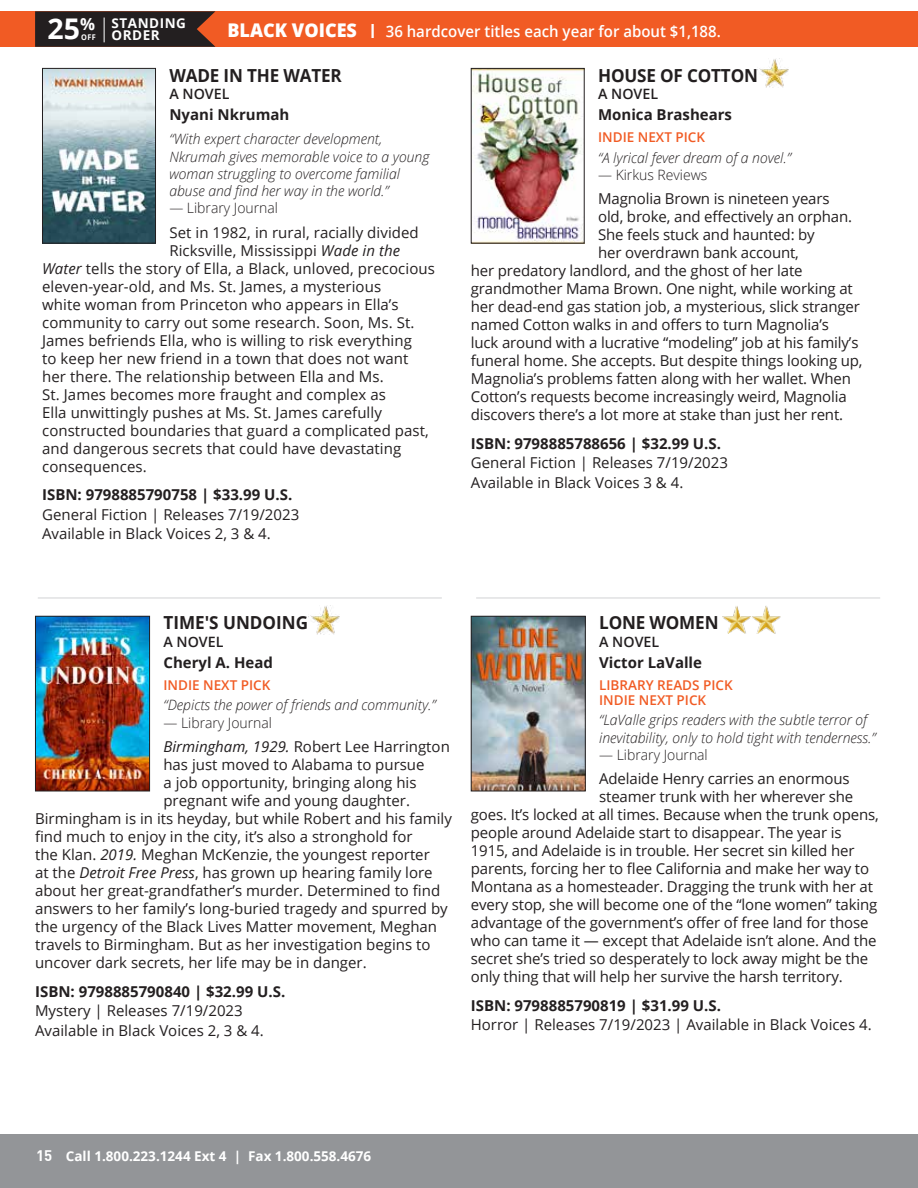
<style>
.page{position:relative;width:918px;height:1188px;background:#fff}
.page>*{position:absolute;margin:0;border:0;box-sizing:border-box;transform-origin:0 0}
.t1{font:700 28.5px "Open Sans";color:#fff}
.t2{font:700 18px "Open Sans";letter-spacing:-.01em;color:#231f20;scale:.95 1}
.t3{font:600 15.75px "Open Sans";color:#fff;scale:.95 1}
.t4{font:15px/19.5px "Open Sans";color:#231f20}
.t5{font:700 15px "Open Sans";color:#231f20}
.t6{font:italic 300 14.25px/17.2px "Open Sans";color:#231f20}
.t7{font:300 14.25px "Open Sans";color:#231f20}
.t8{font:600 14.25px "Open Sans";color:#231f20}
.t9{font:600 13.5px/15px "Open Sans";color:#f15b24}
.t10{font:700 13.5px "Open Sans";color:#fff}
.t11{font:700 13.5px/12px "Open Sans";letter-spacing:.04em;color:#fff}
.s1{font-weight:800;font-size:18.9px}
.s2{font-size:19.5px}
.s3{font-size:7.8px}
.s4{font-style:italic}
.s5{font-family:"DIN Offc";font-size:15px}
</style>
<div class="page">
<div style="left:0;top:1134px;width:918px;height:54px;background:#939598"></div>
<div style="left:0;top:11px;width:918px;height:36px;background:#f15b24"></div>
<svg style="left:35px;top:11px;width:180px;height:36px;background:#312321"></svg>
<img style="left:37px;top:618px;width:111px;height:171px">
<div style="left:35px;top:616px;width:115px;height:175px;border:1px solid #231f20"></div>
<img style="left:473px;top:70px;width:110px;height:172px">
<div style="left:471px;top:68px;width:114px;height:176px;border:1px solid #231f20"></div>
<img style="left:44px;top:70px;width:110px;height:172px">
<div style="left:42px;top:68px;width:114px;height:176px;border:1px solid #231f20"></div>
<img style="left:473px;top:618px;width:111px;height:171px">
<div style="left:471px;top:616px;width:115px;height:175px;border:1px solid #231f20"></div>
<hr style="left:38px;top:598px;width:404px;height:1px;background:#d1d2d4">
<hr style="left:476px;top:598px;width:404px;height:1px;background:#d1d2d4">
<img style="left:757px;top:58px;width:31px;height:29px">
<img style="left:310px;top:605px;width:30px;height:30px">
<img style="left:722px;top:606px;width:58px;height:28px">
<h1 class="t1" style="left:47px;top:9px;width:49px">25<sup>%</sup></h1>
<p class="t3" style="left:228px;top:20px;width:521px"><span class="s1">BLACK VOICES</span> <span class="s2">I</span> 36 hardcover titles each year for about $1,188.</p>
<p class="t11" style="left:81px;top:17px;width:106px;text-indent:30px">STANDING<br><span class="s3">OFF</span> ORDER</p>
<p class="t2" style="left:169px;top:62px;width:183px">WADE IN THE WATER</p>
<p class="t8" style="left:169px;top:84px;width:62px">A NOVEL</p>
<p class="t5" style="left:169px;top:104px;width:121px">Nyani Nkrumah</p>
<p class="t6" style="left:169px;top:130px;width:262px">“With expert character development, Nkrumah gives memorable voice to a young woman struggling to overcome familial abuse and find her way in the world.”</p>
<p class="t7" style="left:169px;top:198px;width:110px">— Library Journal</p>
<p class="t4" style="left:169px;top:222px;width:251px">Set in 1982, in rural, racially divided</p>
<p class="t4" style="left:169px;top:240px;width:232px">Ricksville, Mississippi <span class="s4">Wade in the</span></p>
<p class="t4" style="left:42px;top:258px;width:394px"><span class="s4">Water</span> tells the story of Ella, a Black, unloved, precocious</p>
<p class="t4" style="left:42px;top:276px;width:341px">eleven-year-old, and Ms. St. James, a mysterious</p>
<p class="t4" style="left:42px;top:294px;width:358px">white woman from Princeton who appears in Ella’s</p>
<p class="t4" style="left:42px;top:312px;width:374px">community to carry out some research. Soon, Ms. St.</p>
<p class="t4" style="left:42px;top:330px;width:371px">James befriends Ella, who is willing to risk everything</p>
<p class="t4" style="left:42px;top:348px;width:368px">to keep her new friend in a town that does not want</p>
<p class="t4" style="left:42px;top:366px;width:343px">her there. The relationship between Ella and Ms.</p>
<p class="t4" style="left:42px;top:384px;width:345px">St. James becomes more fraught and complex as</p>
<p class="t4" style="left:42px;top:402px;width:341px">Ella unwittingly pushes at Ms. St. James carefully</p>
<p class="t4" style="left:42px;top:420px;width:388px">constructed boundaries that guard a complicated past,</p>
<p class="t4" style="left:42px;top:438px;width:361px">and dangerous secrets that could have devastating</p>
<p class="t4" style="left:42px;top:456px;width:106px">consequences.</p>
<p class="t5" style="left:42px;top:484px;width:252px">ISBN: 9798885790758 | $33.99 U.S.</p>
<p class="t4" style="left:42px;top:504px;width:259px">General Fiction | Releases 7/19/2023<br>Available in Black Voices 2, 3 &amp; 4.</p>
<p class="t2" style="left:598px;top:62px;width:170px">HOUSE OF COTTON</p>
<p class="t8" style="left:598px;top:84px;width:62px">A NOVEL</p>
<p class="t5" style="left:598px;top:104px;width:135px">Monica Brashears</p>
<p class="t9" style="left:598px;top:129px;width:109px">INDIE NEXT PICK</p>
<p class="t6" style="left:598px;top:148px;width:194px">“A lyrical fever dream of a novel.”</p>
<p class="t7" style="left:598px;top:165px;width:111px">— Kirkus Reviews</p>
<p class="t4" style="left:598px;top:189px;width:233px">Magnolia Brown is nineteen years</p>
<p class="t4" style="left:598px;top:207px;width:256px">old, broke, and effectively an orphan.</p>
<p class="t4" style="left:598px;top:225px;width:218px">She feels stuck and haunted: by</p>
<p class="t4" style="left:598px;top:243px;width:202px">her overdrawn bank account,</p>
<p class="t4" style="left:471px;top:261px;width:333px">her predatory landlord, and the ghost of her late</p>
<p class="t4" style="left:471px;top:279px;width:384px">grandmother Mama Brown. One night, while working at</p>
<p class="t4" style="left:471px;top:297px;width:391px">her dead-end gas station job, a mysterious, slick stranger</p>
<p class="t4" style="left:471px;top:315px;width:360px">named Cotton walks in and offers to turn Magnolia’s</p>
<p class="t4" style="left:471px;top:333px;width:389px">luck around with a lucrative “modeling” job at his family’s</p>
<p class="t4" style="left:471px;top:351px;width:393px">funeral home. She accepts. But despite things looking up,</p>
<p class="t4" style="left:471px;top:369px;width:382px">Magnolia’s problems fatten along with her wallet. When</p>
<p class="t4" style="left:471px;top:387px;width:377px">Cotton’s requests become increasingly weird, Magnolia</p>
<p class="t4" style="left:471px;top:405px;width:374px">discovers there’s a lot more at stake than just her rent.</p>
<p class="t5" style="left:471px;top:433px;width:252px">ISBN: 9798885788656 | $32.99 U.S.</p>
<p class="t4" style="left:471px;top:453px;width:259px">General Fiction | Releases 7/19/2023<br>Available in Black Voices 3 &amp; 4.</p>
<p class="t2" style="left:163px;top:610px;width:154px">TIME'S UNDOING</p>
<p class="t8" style="left:163px;top:632px;width:62px">A NOVEL</p>
<p class="t5" style="left:163px;top:652px;width:111px">Cheryl A. Head</p>
<p class="t9" style="left:163px;top:677px;width:109px">INDIE NEXT PICK</p>
<p class="t6" style="left:163px;top:696px;width:274px">“Depicts the power of friends and community.”</p>
<p class="t7" style="left:163px;top:713px;width:110px">— Library Journal</p>
<p class="t4" style="left:163px;top:737px;width:288px"><span class="s4">Birmingham, 1929.</span> Robert Lee Harrington</p>
<p class="t4" style="left:163px;top:755px;width:263px">has just moved to Alabama to pursue</p>
<p class="t4" style="left:163px;top:773px;width:255px">a job opportunity, bringing along his</p>
<p class="t4" style="left:163px;top:791px;width:248px">pregnant wife and young daughter.</p>
<p class="t4" style="left:35px;top:809px;width:418px">Birmingham is in its heyday, but while Robert and his family</p>
<p class="t4" style="left:35px;top:827px;width:379px">find much to enjoy in the city, it’s also a stronghold for</p>
<p class="t4" style="left:35px;top:845px;width:396px">the Klan. <span class="s4">2019.</span> Meghan McKenzie, the youngest reporter</p>
<p class="t4" style="left:35px;top:863px;width:399px">at the <span class="s4">Detroit Free Press</span>, has grown up hearing family lore</p>
<p class="t4" style="left:35px;top:881px;width:407px">about her great-grandfather’s murder. Determined to find</p>
<p class="t4" style="left:35px;top:899px;width:414px">answers to her family’s long-buried tragedy and spurred by</p>
<p class="t4" style="left:35px;top:917px;width:404px">the urgency of the Black Lives Matter movement, Meghan</p>
<p class="t4" style="left:35px;top:935px;width:397px">travels to Birmingham. But as her investigation begins to</p>
<p class="t4" style="left:35px;top:953px;width:333px">uncover dark secrets, her life may be in danger.</p>
<p class="t5" style="left:35px;top:981px;width:252px">ISBN: 9798885790840 | $32.99 U.S.</p>
<p class="t4" style="left:35px;top:1001px;width:230px">Mystery | Releases 7/19/2023<br>Available in Black Voices 2, 3 &amp; 4.</p>
<p class="t2" style="left:599px;top:610px;width:127px">LONE WOMEN</p>
<p class="t8" style="left:599px;top:632px;width:62px">A NOVEL</p>
<p class="t5" style="left:599px;top:652px;width:104px">Victor LaValle</p>
<p class="t9" style="left:599px;top:677px;width:135px">LIBRARY READS PICK<br>INDIE NEXT PICK</p>
<p class="t6" style="left:599px;top:711px;width:278px">“LaValle grips readers with the subtle terror of inevitability, only to hold tight with tenderness.”</p>
<p class="t7" style="left:599px;top:745px;width:110px">— Library Journal</p>
<p class="t4" style="left:599px;top:769px;width:252px">Adelaide Henry carries an enormous</p>
<p class="t4" style="left:599px;top:787px;width:256px">steamer trunk with her wherever she</p>
<p class="t4" style="left:471px;top:805px;width:409px">goes. It’s locked at all times. Because when the trunk opens,</p>
<p class="t4" style="left:471px;top:823px;width:372px">people around Adelaide start to disappear. The year is</p>
<p class="t4" style="left:471px;top:841px;width:385px">1915, and Adelaide is in trouble. Her secret sin killed her</p>
<p class="t4" style="left:471px;top:859px;width:400px">parents, forcing her to flee California and make her way to</p>
<p class="t4" style="left:471px;top:877px;width:404px">Montana as a homesteader. Dragging the trunk with her at</p>
<p class="t4" style="left:471px;top:895px;width:408px">every stop, she will become one of the “lone women” taking</p>
<p class="t4" style="left:471px;top:913px;width:399px">advantage of the government’s offer of free land for those</p>
<p class="t4" style="left:471px;top:931px;width:407px">who can tame it — except that Adelaide isn’t alone. And the</p>
<p class="t4" style="left:471px;top:949px;width:399px">secret she’s tried so desperately to lock away might be the</p>
<p class="t4" style="left:471px;top:967px;width:373px">only thing that will help her survive the harsh territory.</p>
<p class="t5" style="left:471px;top:995px;width:252px">ISBN: 9798885790819 | $31.99 U.S.</p>
<p class="t4" style="left:471px;top:1015px;width:402px">Horror | Releases 7/19/2023 | Available in Black Voices 4.</p>
<p class="t10" style="left:36px;top:1146px;width:337px"><span class="s5">15</span> Call 1.800.223.1244 Ext 4 | Fax 1.800.558.4676</p>
</div>
